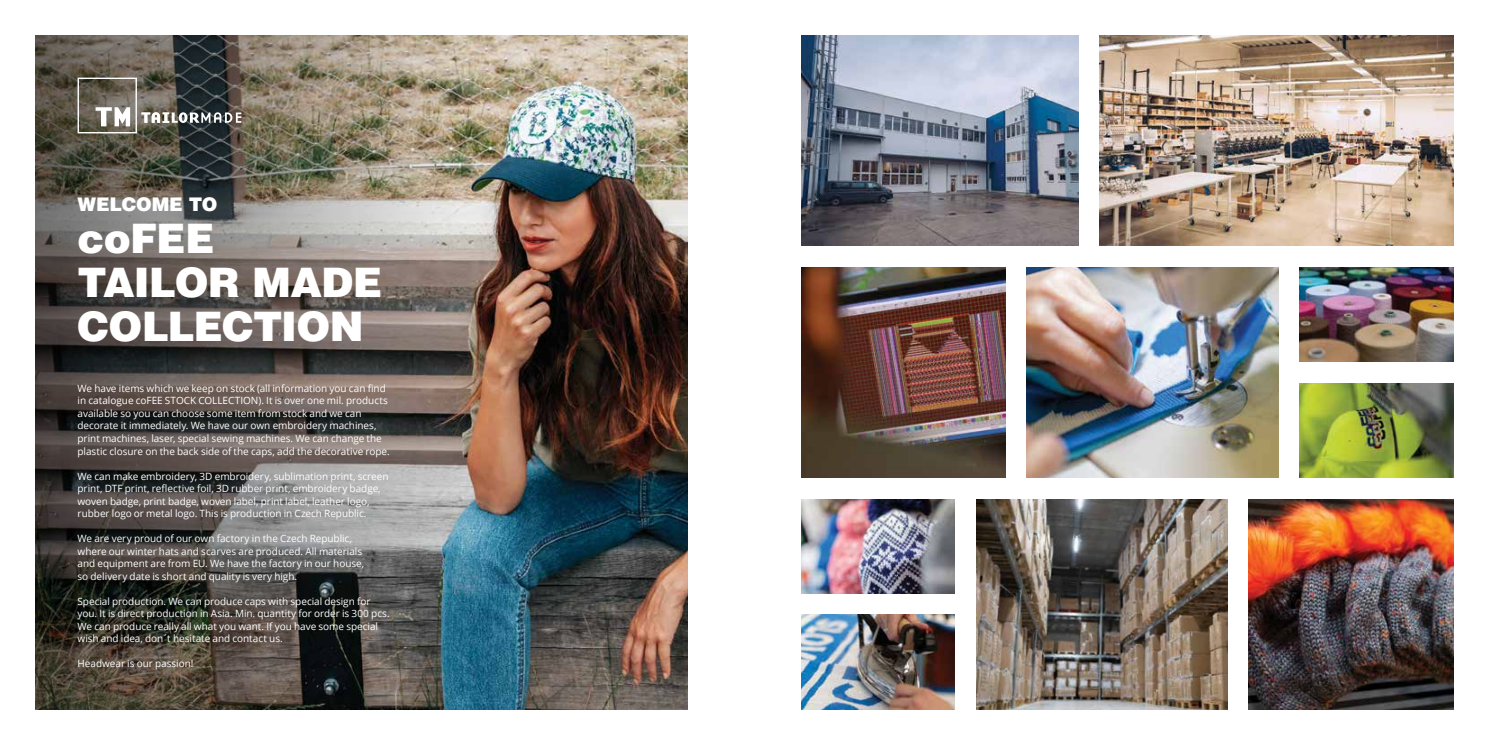
<style>
.page{position:relative;width:1489px;height:745px;background:#fff}
.page>*{position:absolute;margin:0;border:0;box-sizing:border-box;transform-origin:0 0}
.t1{font:900 40.62px/43.8px "Helvetica";letter-spacing:-.015em;color:#fff}
.t2{font:900 18.75px "Helvetica";letter-spacing:-.01em;color:#fff}
.t3{font:10px/12.5px "Open Sans";letter-spacing:-.005em;color:#fff}
</style>
<div class="page">
<img style="left:457px;top:35px;width:230px;height:674px">
<img style="left:1099px;top:35px;width:354px;height:211px">
<img style="left:801px;top:35px;width:277px;height:211px">
<img style="left:1299px;top:267px;width:154px;height:94px">
<img style="left:1299px;top:383px;width:154px;height:94px">
<img style="left:801px;top:614px;width:153px;height:95px">
<img style="left:801px;top:267px;width:204px;height:210px">
<img style="left:1026px;top:267px;width:252px;height:210px">
<img style="left:1248px;top:499px;width:205px;height:210px">
<img style="left:976px;top:499px;width:251px;height:210px">
<img style="left:801px;top:499px;width:153px;height:94px">
<img style="left:35px;top:35px;width:422px;height:674px">
<svg style="left:141px;top:112px;width:100px;height:11px"></svg>
<svg style="left:96px;top:107px;width:34px;height:19px"></svg>
<div style="left:78px;top:78px;width:59px;height:55px;border:1px solid #fff"></div>
<h2 class="t2" style="left:78px;top:192px;width:141px">WELCOME TO</h2>
<h1 class="t1" style="left:78px;top:215px;width:306px">coFEE<br>TAILOR MADE<br>COLLECTION</h1>
<p class="t3" style="left:78px;top:381px;width:314px">We have items which we keep on stock (all information you can find in catalogue coFEE STOCK COLLECTION). It is over one mil. products available so you can choose some item from stock and we can decorate it immediately. We have our own embroidery machines, print machines, laser, special sewing machines. We can change the plastic closure on the back side of the caps, add the decorative rope.</p>
<p class="t3" style="left:78px;top:469px;width:312px">We can make embroidery, 3D embroidery, sublimation print, screen print, DTF print, reflective foil, 3D rubber print, embroidery badge, woven badge, print badge, woven label, print label, leather logo, rubber logo or metal logo. This is production in Czech Republic.</p>
<p class="t3" style="left:78px;top:531px;width:288px">We are very proud of our own factory in the Czech Republic, where our winter hats and scarves are produced. All materials and equipment are from EU. We have the factory in our house, so delivery date is short and quality is very high.</p>
<p class="t3" style="left:78px;top:594px;width:313px">Special production. We can produce caps with special design for you. It is direct production in Asia. Min. quantity for order is 300 pcs.<br>We can produce really all what you want. If you have some special wish and idea, don´t hesitate and contact us.</p>
<p class="t3" style="left:78px;top:656px;width:117px">Headwear is our passion!</p>
</div>
